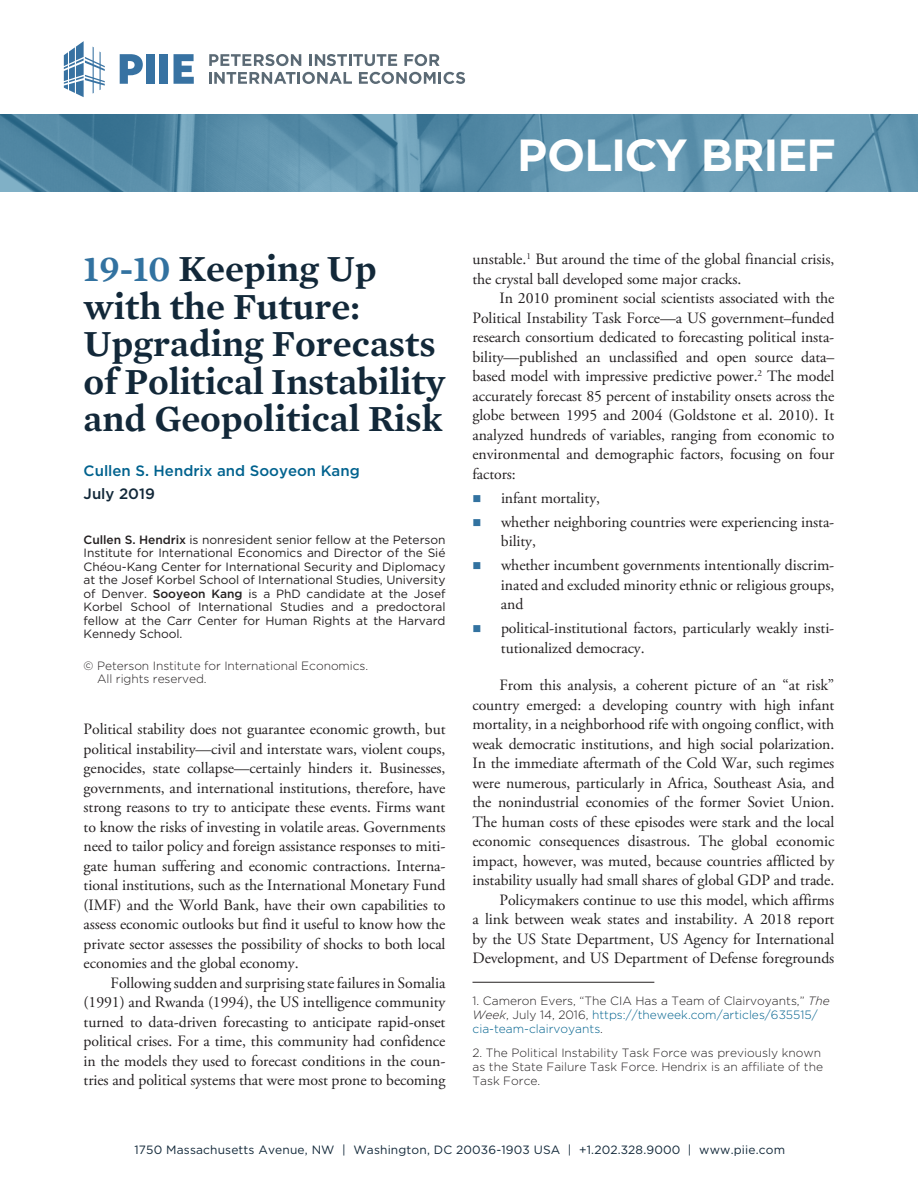
<style>
.page{position:relative;width:918px;height:1188px;background:#fff}
.page>*{position:absolute;margin:0;border:0;box-sizing:border-box;transform-origin:0 0}
.t1{font:700 45px "Gotham";letter-spacing:-.025em;color:#fff}
.Title{font:600 37.5px/37.5px "Mercury Text G1";color:#122839}
.Text{font:15.75px/19.5px "Adobe Garamond Pro";letter-spacing:-.005em;color:#231f20;text-align:justify}
.Text_1st_para{font:15.75px/19.5px "Adobe Garamond Pro";letter-spacing:-.005em;color:#231f20;text-align:justify}
.Bullet_-_List{font:15.75px/19.5px "Adobe Garamond Pro";letter-spacing:-.005em;color:#231f20}
.Bullet_-_Last{font:15.75px/19.5px "Adobe Garamond Pro";letter-spacing:-.005em;color:#231f20}
.Bullet_-_First{font:15.75px "Adobe Garamond Pro";letter-spacing:-.005em;color:#231f20}
.Author{font:500 15px "Gotham";color:#00628e}
.Date{font:500 15px "Gotham";color:#122839}
.Author_bio_note{font:12px/13.5px "Gotham";letter-spacing:-.005em;color:#231f20;text-align:justify}
.FN{font:300 12px/14.2px "Gotham";color:#231f20}
.FN_w_o{font:300 12px/14.2px "Gotham";color:#231f20}
.t2{font:12px "Gotham";letter-spacing:.01em;color:#122839}
.BP_-_Copyright{font:300 12px/13.5px "Gotham";letter-spacing:-.005em;color:#231f20}
.s1{color:#3272a0}
.s2{font-weight:500}
.s3{font-style:italic}
.s4{color:#00628e}
</style>
<div class="page">
<svg style="left:209px;top:54px;width:92px;height:12px"></svg>
<svg style="left:309px;top:54px;width:88px;height:12px"></svg>
<svg style="left:404px;top:54px;width:36px;height:12px"></svg>
<svg style="left:209px;top:72px;width:143px;height:12px"></svg>
<svg style="left:359px;top:72px;width:106px;height:12px"></svg>
<svg style="left:120px;top:54px;width:23px;height:30px"></svg>
<div style="left:147px;top:54px;width:8px;height:30px;background:#3772a2"></div>
<div style="left:160px;top:54px;width:8px;height:30px;background:#3772a2"></div>
<svg style="left:174px;top:54px;width:20px;height:30px"></svg>
<svg style="left:64px;top:41px;width:41px;height:56px"></svg>
<img style="left:0;top:114px;width:918px;height:78px">
<hr style="left:472px;top:982px;width:182px;height:1px;background:#231f20">
<h1 class="t1" style="left:517px;top:125px;width:321px">POLICY BRIEF</h1>
<p class="Title" style="left:84px;top:248px;width:363px"><span class="s1">19-10</span> Keeping Up with the Future:<br>Upgrading Forecasts of Political Instability and Geopolitical Risk</p>
<p class="Author" style="left:84px;top:461px;width:278px">Cullen S. Hendrix and Sooyeon Kang</p>
<p class="Date" style="left:84px;top:483px;width:73px">July 2019</p>
<p class="Author_bio_note" style="left:84px;top:532px;width:363px"><span class="s2">Cullen S. Hendrix</span> is nonresident senior fellow at the Peterson Institute for International Economics and Director of the Sié Chéou-Kang Center for International Security and Diplomacy at the Josef Korbel School of International Studies, University of Denver. <span class="s2">Sooyeon Kang</span> is a PhD candidate at the Josef Korbel School of International Studies and a predoctoral fellow at the Carr Center for Human Rights at the Harvard Kennedy School.</p>
<p class="BP_-_Copyright" style="left:97px;top:658px;width:273px;text-indent:-14px">© Peterson Institute for International Economics.<br>All rights reserved.</p>
<p class="Text_1st_para" style="left:84px;top:720px;width:363px">Political stability does not guarantee economic growth, but political instability—civil and interstate wars, violent coups, genocides, state collapse—certainly hinders it. Businesses, governments, and international institutions, therefore, have strong reasons to try to anticipate these events. Firms want to know the risks of investing in volatile areas. Governments need to tailor policy and foreign assistance responses to miti&shy;gate human suffering and economic contractions. Interna&shy;tional institutions, such as the International Monetary Fund (IMF) and the World Bank, have their own capabilities to assess economic outlooks but find it useful to know how the private sector assesses the possibility of shocks to both local economies and the global economy.</p>
<p class="Text" style="left:84px;top:973px;width:363px;text-indent:27px">Following sudden and surprising state failures in Somalia (1991) and Rwanda (1994), the US intelligence community turned to data-driven forecasting to anticipate rapid-onset political crises. For a time, this community had confidence in the models they used to forecast conditions in the coun&shy;tries and political systems that were most prone to becoming</p>
<p class="Text" style="left:472px;top:250px;width:363px">unstable.<sup>1</sup> But around the time of the global financial crisis, the crystal ball developed some major cracks.</p>
<p class="Text" style="left:472px;top:289px;width:363px;text-indent:27px">In 2010 prominent social scientists associated with the Political Instability Task Force—a US government–funded research consortium dedicated to forecasting political insta&shy;bility—published an unclassified and open source data– based model with impressive predictive power.<sup>2</sup> The model accurately forecast 85 percent of instability onsets across the globe between 1995 and 2004 (Goldstone et al. 2010). It analyzed hundreds of variables, ranging from economic to environmental and demographic factors, focusing on four factors:</p>
<p class="Bullet_-_First" style="left:472px;top:488px;width:129px"><span class="s1">■</span> infant mortality,</p>
<p class="Bullet_-_List" style="left:501px;top:513px;width:335px;text-indent:-28px"><span class="s1">■</span> whether neighboring countries were experiencing insta&shy;bility,</p>
<p class="Bullet_-_List" style="left:501px;top:556px;width:335px;text-align:justify;text-indent:-28px"><span class="s1">■</span> whether incumbent governments intentionally discrim&shy;inated and excluded minority ethnic or religious groups, and</p>
<p class="Bullet_-_Last" style="left:501px;top:619px;width:335px;text-indent:-28px"><span class="s1">■</span> political-institutional factors, particularly weakly insti&shy;tutionalized democracy.</p>
<p class="Text" style="left:472px;top:676px;width:363px;text-indent:27px">From this analysis, a coherent picture of an “at risk” country emerged: a developing country with high infant mortality, in a neighborhood rife with ongoing conflict, with weak democratic institutions, and high social polarization.<br>In the immediate aftermath of the Cold War, such regimes were numerous, particularly in Africa, Southeast Asia, and the nonindustrial economies of the former Soviet Union.<br>The human costs of these episodes were stark and the local economic consequences disastrous. The global economic impact, however, was muted, because countries afflicted by instability usually had small shares of global GDP and trade.</p>
<p class="Text" style="left:472px;top:891px;width:363px;text-indent:27px">Policymakers continue to use this model, which affirms a link between weak states and instability. A 2018 report by the US State Department, US Agency for International Development, and US Department of Defense foregrounds</p>
<p class="FN" style="left:472px;top:993px;width:359px">1. Cameron Evers, “The CIA Has a Team of Clairvoyants,” <span class="s3">The<br>Week</span>, July 14, 2016, <span class="s4">https://theweek.com/articles/635515/ cia-team-clairvoyants</span>.</p>
<p class="FN_w_o" style="left:472px;top:1045px;width:352px">2. The Political Instability Task Force was previously known as the State Failure Task Force. Hendrix is an affiliate of the<br>Task Force.</p>
<p class="t2" style="left:135px;top:1142px;width:652px">1750 Massachusetts Avenue, NW | Washington, DC 20036-1903 USA | +1.202.328.9000 | www.piie.com</p>
</div>
